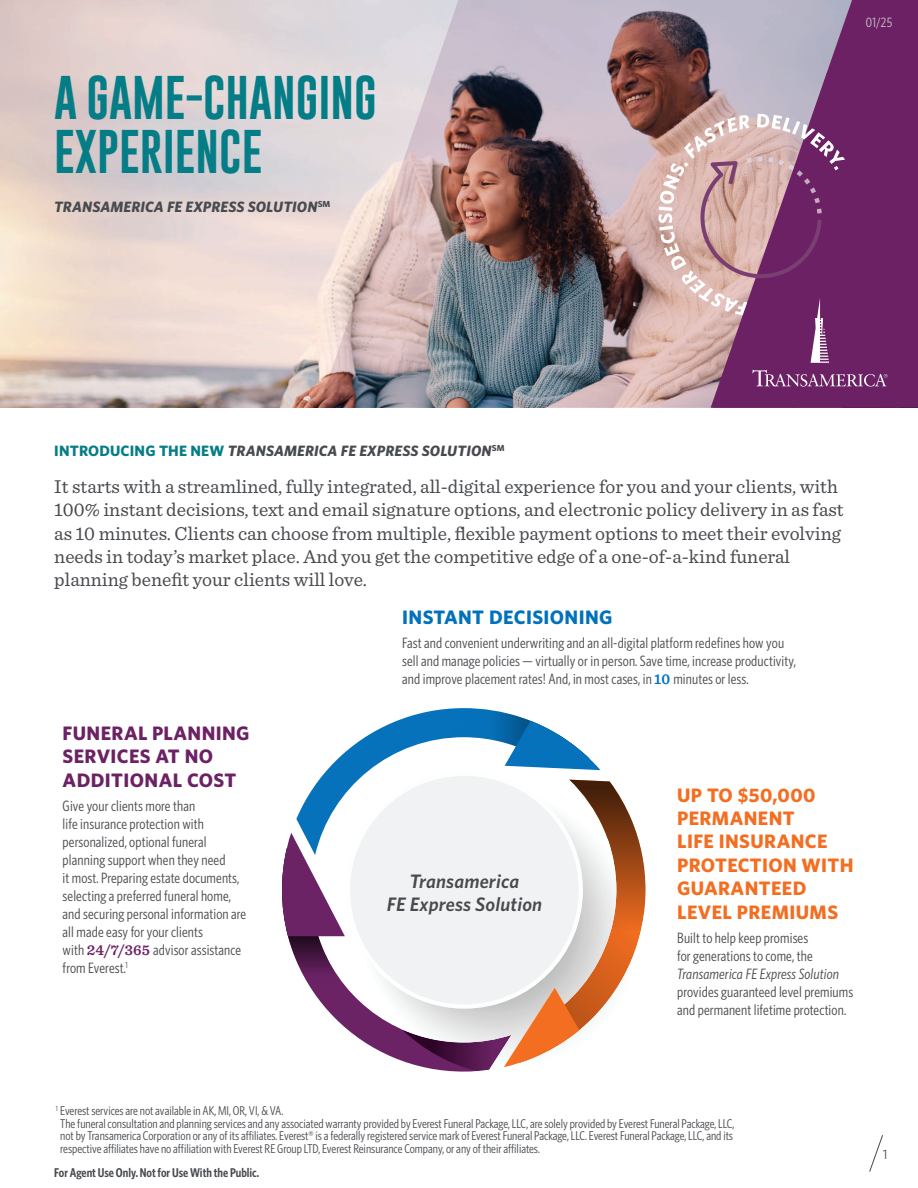
<style>
.page{position:relative;width:918px;height:1188px;background:#fff}
.page>*{position:absolute;margin:0;border:0;box-sizing:border-box;transform-origin:0 0}
.t1{font:45px/54px "Gobold";color:#057d86}
.t2{font:19.5px/23.4px "Sentinel";color:#474a4e}
.t3{font:700 19.5px/23.4px "Whitney";letter-spacing:.02em;color:#f36e21}
.t4{font:700 19.5px/23.4px "Whitney";letter-spacing:.02em;color:#6b2164}
.t5{font:italic 600 19.5px/23.4px "Whitney";letter-spacing:.01em;color:#474a4e;text-align:center}
.t6{font:700 19.5px "Whitney";letter-spacing:.02em;color:#0072bc}
.t7{font:15px/18px "Whitney Condensed";letter-spacing:.01em;color:#474a4e}
.t8{font:italic 700 15px "Whitney";letter-spacing:.01em;color:#474a4e}
.t9{font:italic 15px "Whitney Condensed";letter-spacing:.01em;color:#474a4e}
.t10{font:13.5px "Whitney Condensed";color:#c9c9ca}
.t11{font:13.5px "Whitney";color:#474a4e}
.t12{font:12.75px/12.8px "Whitney Condensed";color:#474a4e}
.t13{font:600 12.75px "Whitney Condensed";color:#474a4e}
.s1{font-style:normal;color:#057d86}
.s2{font-family:"Sentinel";font-weight:600;color:#6b2164}
.s3{font-family:"Sentinel";font-weight:600;color:#0072bc}
</style>
<div class="page">
<svg style="left:869px;top:1135px;width:14px;height:37px"></svg>
<img style="left:0;top:0;width:319px;height:408px">
<img style="left:319px;top:0;width:392px;height:408px">
<svg style="left:711px;top:0;width:207px;height:408px;fill:#b4b3c6"></svg>
<svg style="left:712px;top:74px;width:206px;height:334px;fill:#6b2164"></svg>
<svg style="left:752px;top:370px;width:135px;height:17px"></svg>
<svg style="left:658px;top:114px;width:187px;height:249px"></svg>
<img style="left:423px;top:1067px;width:68px;height:4px">
<svg style="left:282px;top:708px;width:363px;height:359px"></svg>
<h1 class="t1" style="left:54px;top:71px;width:324px">A GAME-CHANGING<br>EXPERIENCE</h1>
<p class="t8" style="left:54px;top:197px;width:278px">TRANSAMERICA FE EXPRESS SOLUTION<sup>SM</sup></p>
<p class="t10" style="left:866px;top:14px;width:28px">01/25</p>
<p class="t8" style="left:54px;top:441px;width:452px"><span class="s1">INTRODUCING THE NEW</span> TRANSAMERICA FE EXPRESS SOLUTION<sup>SM</sup></p>
<p class="t2" style="left:54px;top:473px;width:791px">It starts with a streamlined, fully integrated, all-digital experience for you and your clients, with 100% instant decisions, text and email signature options, and electronic policy delivery in as fast as 10 minutes. Clients can choose from multiple, flexible payment options to meet their evolving needs in today’s market place. And you get the competitive edge of a one-of-a-kind funeral planning benefit your clients will love.</p>
<h2 class="t4" style="left:63px;top:721px;width:188px">FUNERAL PLANNING<br>SERVICES AT NO<br>ADDITIONAL COST</h2>
<p class="t7" style="left:63px;top:797px;width:185px">Give your clients more than<br>life insurance protection with personalized, optional funeral planning support when they need<br>it most. Preparing estate documents, selecting a preferred funeral home, and securing personal information are all made easy for your clients<br>with <span class="s2">24/7/365</span> advisor assistance from Everest.<sup>1</sup></p>
<h2 class="t6" style="left:402px;top:604px;width:212px">INSTANT DECISIONING</h2>
<p class="t7" style="left:402px;top:634px;width:395px">Fast and convenient underwriting and an all-digital platform redefines how you sell and manage policies — virtually or in person. Save time, increase productivity, and improve placement rates! And, in most cases, in <span class="s3">10</span> minutes or less.</p>
<h2 class="t5" style="left:387px;top:869px;width:157px">Transamerica<br>FE Express Solution</h2>
<h2 class="t3" style="left:677px;top:783px;width:178px">UP TO $50,000<br>PERMANENT<br>LIFE INSURANCE<br>PROTECTION WITH<br>GUARANTEED<br>LEVEL PREMIUMS</h2>
<p class="t7" style="left:677px;top:929px;width:137px">Built to help keep promises for generations to come, the</p>
<p class="t9" style="left:677px;top:965px;width:163px">Transamerica FE Express Solution</p>
<p class="t7" style="left:677px;top:983px;width:178px">provides guaranteed level premiums and permanent lifetime protection.</p>
<p class="t12" style="left:60px;top:1104px;width:676px;text-indent:-5px"><sup>1</sup> Everest services are not available in AK, MI, OR, VI, &amp; VA.<br>The funeral consultation and planning services and any associated warranty provided by Everest Funeral Package, LLC, are solely provided by Everest Funeral Package, LLC, not by Transamerica Corporation or any of its affiliates. Everest® is a federally registered service mark of Everest Funeral Package, LLC. Everest Funeral Package, LLC, and its respective affiliates have no affiliation with Everest RE Group LTD, Everest Reinsurance Company, or any of their affiliates.</p>
<p class="t13" style="left:54px;top:1164px;width:206px">For Agent Use Only. Not for Use With the Public.</p>
<p class="t11" style="left:883px;top:1145px;width:6px">1</p>
</div>
